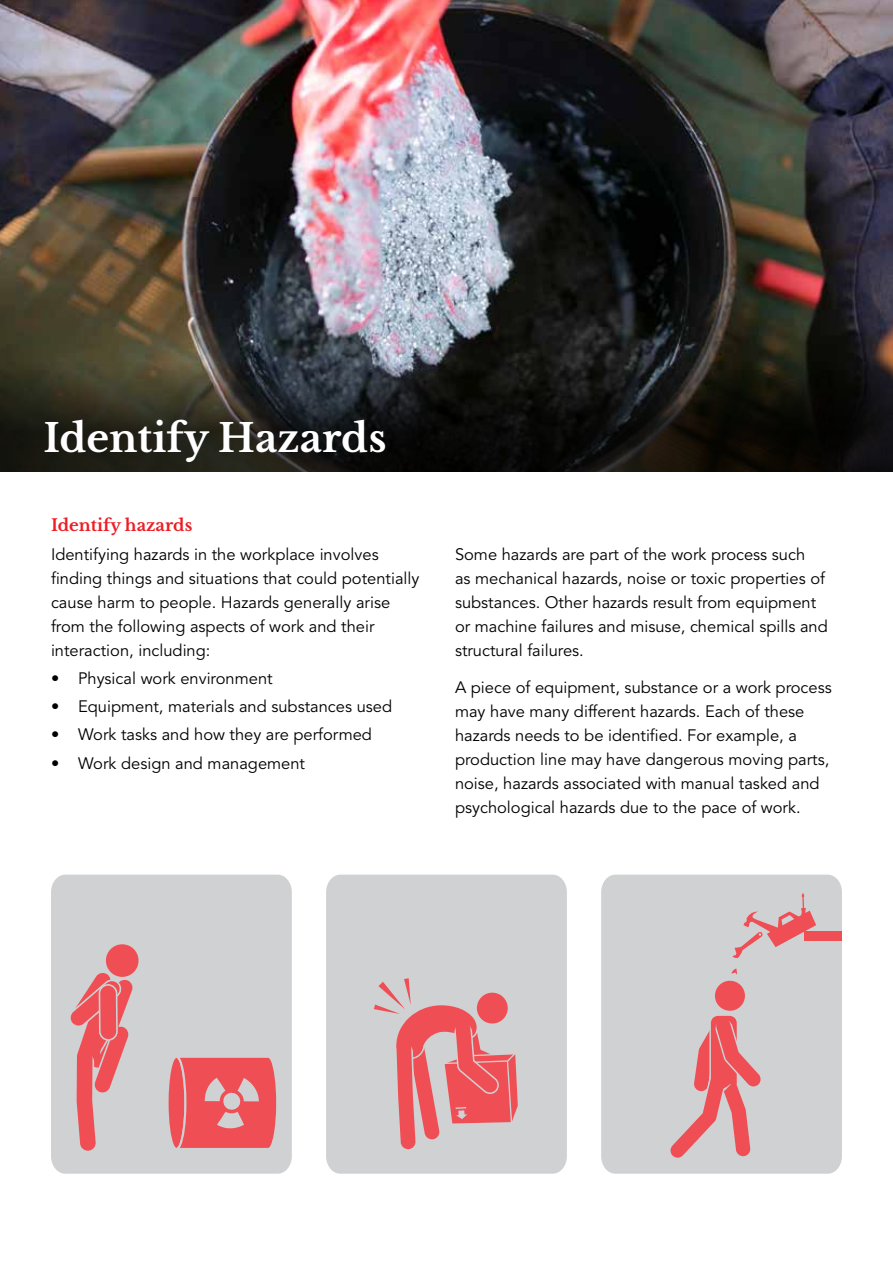
<style>
.page{position:relative;width:893px;height:1263px;background:#fff}
.page>*{position:absolute;margin:0;border:0;box-sizing:border-box;transform-origin:0 0}
.t1{font:700 39px "Libre Baskerville";color:#fff}
.t2{font:16.5px/24px "Avenir LT Std";color:#000}
.t3{font:700 16.5px "Libre Baskerville";color:#ed1d24}
</style>
<div class="page">
<img style="left:0;top:0;width:893px;height:316px">
<svg style="left:0;top:316px;width:892px;height:155px;background:#262621"></svg>
<hr style="left:892px;top:316px;width:1px;height:155px;background:#000">
<div style="left:326px;top:875px;width:241px;height:299px;background:#cfd1d2"></div>
<svg style="left:374px;top:978px;width:145px;height:173px;background:#dc9a9e"></svg>
<div style="left:51px;top:875px;width:241px;height:299px;background:#cfd1d2"></div>
<div style="left:106px;top:944px;width:33px;height:33px;background:#f04e55;border-radius:50%"></div>
<svg style="left:68px;top:972px;width:210px;height:180px;background:#daa2a5"></svg>
<div style="left:601px;top:875px;width:241px;height:299px;background:#cfd1d2"></div>
<div style="left:715px;top:981px;width:30px;height:30px;background:#f04e55;border-radius:50%"></div>
<svg style="left:668px;top:1014px;width:95px;height:145px;background:#daa1a5"></svg>
<svg style="left:731px;top:968px;width:10px;height:7px"></svg>
<svg style="left:732px;top:893px;width:84px;height:65px;background:#d6b1b4"></svg>
<div style="left:805px;top:931px;width:37px;height:10px;background:#f04e55"></div>
<h1 class="t1" style="left:44px;top:414px;width:345px">Identify Hazards</h1>
<p class="t3" style="left:51px;top:515px;width:143px">Identify hazards</p>
<p class="t2" style="left:51px;top:542px;width:370px">Identifying hazards in the workplace involves finding things and situations that could potentially cause harm to people. Hazards generally arise from the following aspects of work and their interaction, including:</p>
<p class="t2" style="left:51px;top:667px;width:223px">• Physical work environment</p>
<p class="t2" style="left:51px;top:695px;width:343px">• Equipment, materials and substances used</p>
<p class="t2" style="left:51px;top:723px;width:322px">• Work tasks and how they are performed</p>
<p class="t2" style="left:51px;top:751px;width:256px">• Work design and management</p>
<p class="t2" style="left:455px;top:542px;width:374px">Some hazards are part of the work process such<br>as mechanical hazards, noise or toxic properties of substances. Other hazards result from equipment or machine failures and misuse, chemical spills and structural failures.</p>
<p class="t2" style="left:455px;top:675px;width:378px">A piece of equipment, substance or a work process may have many different hazards. Each of these hazards needs to be identified. For example, a production line may have dangerous moving parts, noise, hazards associated with manual tasked and psychological hazards due to the pace of work.</p>
</div>
